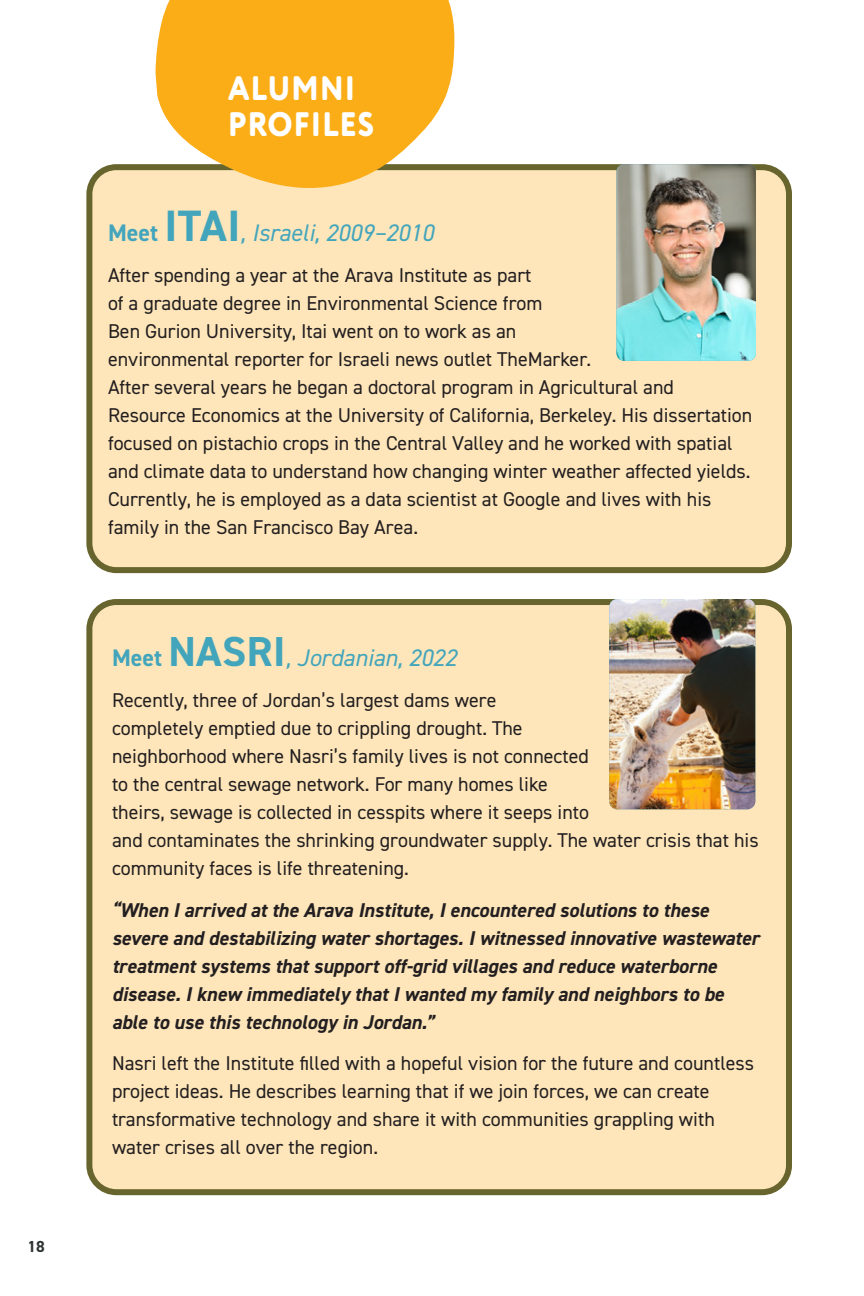
<style>
.page{position:relative;width:864px;height:1296px;background:#fff}
.page>*{position:absolute;margin:0;border:0;box-sizing:border-box;transform-origin:0 0}
.Headr_B-Section_Openers{font:800 34px/36px "Circe Rounded";letter-spacing:.02em;color:#fff;scale:.9 1}
.Generic_Arava_Body_Text_10_14{font:italic 24px "DIN2014";color:#43a5bc}
.Generic_Arava_Body_Text_10_14-2{font:20px/28px "DIN2014";color:#231f20}
.Generic_Arava_Body_Text_10_14-3{font:italic 700 20px/28px "DIN2014";color:#231f20}
.t1{font:700 16px "DIN2014";color:#2d3333}
.s1{font-weight:700;font-style:normal}
.s2{font-weight:700;font-style:normal;font-size:44px}
.s3{font-weight:700;font-style:normal;font-size:42px}
</style>
<div class="page">
<div style="left:89px;top:602px;width:700px;height:590px;background:#fee6ba;border-radius:27px"></div>
<div style="left:86px;top:599px;width:706px;height:596px;border:6px solid #67652d;border-radius:27px"></div>
<div style="left:89px;top:167px;width:700px;height:403px;background:#fee6ba;border-radius:27px"></div>
<div style="left:86px;top:164px;width:706px;height:409px;border:6px solid #67652d;border-radius:27px"></div>
<img style="left:616px;top:164px;width:140px;height:197px">
<img style="left:609px;top:599px;width:146px;height:210px">
<svg style="left:156px;top:0;width:300px;height:188px;background:#f9b636"></svg>
<p class="t1" style="left:27px;top:1236px;width:19px">18</p>
<p class="Headr_B-Section_Openers" style="left:228px;top:71px;width:165px">ALUMNI<br>PROFILES</p>
<p class="Generic_Arava_Body_Text_10_14" style="left:108px;top:218px;width:327px"><span class="s1">Meet</span> <span class="s2">ITAI</span>, Israeli, 2009–2010</p>
<p class="Generic_Arava_Body_Text_10_14-2" style="left:108px;top:261px;width:646px">After spending a year at the Arava Institute as part<br>of a graduate degree in Environmental Science from<br>Ben Gurion University, Itai went on to work as an<br>environmental reporter for Israeli news outlet TheMarker.<br>After several years he began a doctoral program in Agricultural and Resource Economics at the University of California, Berkeley. His dissertation focused on pistachio crops in the Central Valley and he worked with spatial and climate data to understand how changing winter weather affected yields.<br>Currently, he is employed as a data scientist at Google and lives with his family in the San Francisco Bay Area.</p>
<p class="Generic_Arava_Body_Text_10_14" style="left:112px;top:643px;width:346px"><span class="s1">Meet</span> <span class="s3">NASRI</span>, Jordanian, 2022</p>
<p class="Generic_Arava_Body_Text_10_14-2" style="left:112px;top:686px;width:648px">Recently, three of Jordan’s largest dams were<br>completely emptied due to crippling drought. The<br>neighborhood where Nasri’s family lives is not connected<br>to the central sewage network. For many homes like<br>theirs, sewage is collected in cesspits where it seeps into<br>and contaminates the shrinking groundwater supply. The water crisis that his community faces is life threatening.</p>
<p class="Generic_Arava_Body_Text_10_14-3" style="left:112px;top:896px;width:649px">“When I arrived at the Arava Institute, I encountered solutions to these severe and destabilizing water shortages. I witnessed innovative wastewater treatment systems that support off-grid villages and reduce waterborne disease. I knew immediately that I wanted my family and neighbors to be able to use this technology in Jordan.”</p>
<p class="Generic_Arava_Body_Text_10_14-2" style="left:112px;top:1049px;width:644px">Nasri left the Institute filled with a hopeful vision for the future and countless project ideas. He describes learning that if we join forces, we can create transformative technology and share it with communities grappling with water crises all over the region.</p>
</div>
